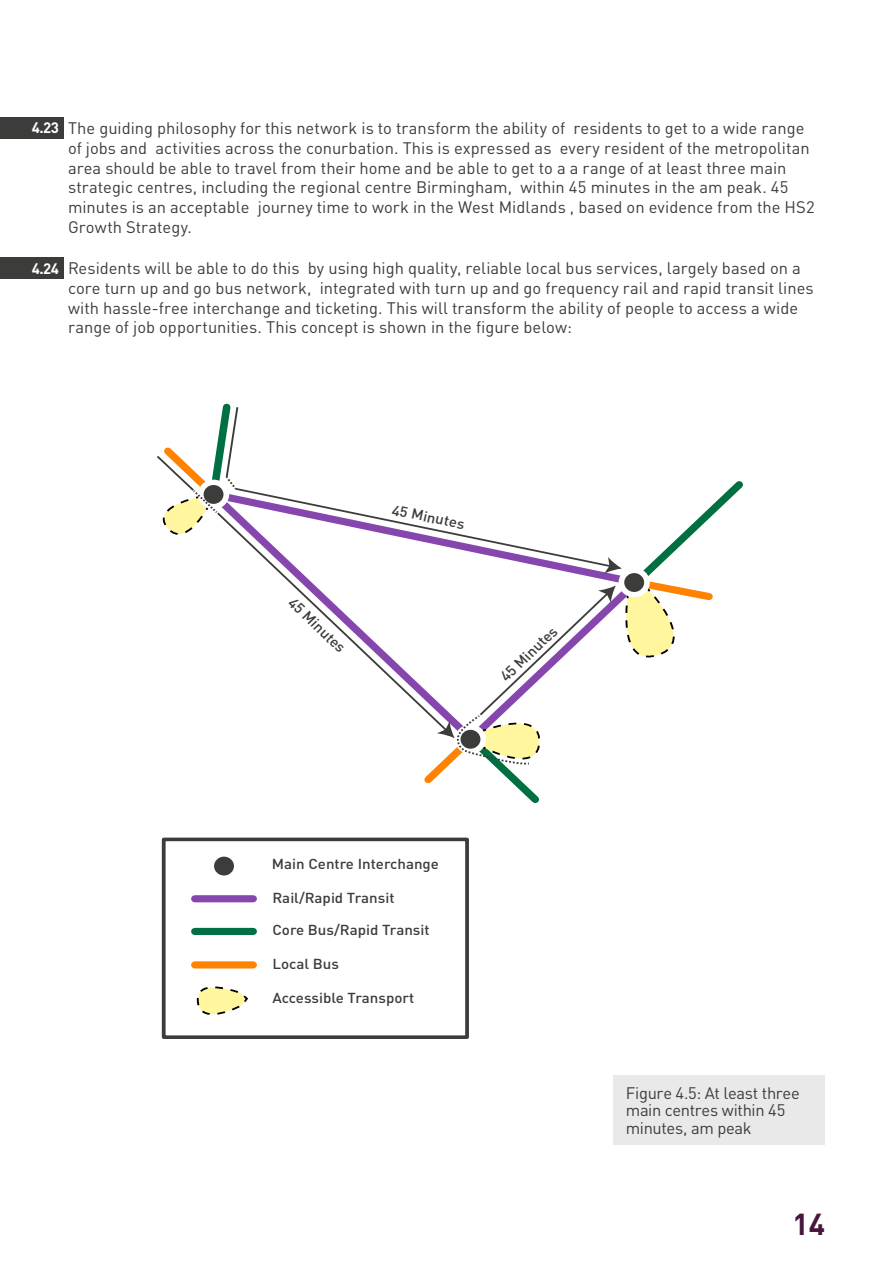
<style>
.page{position:relative;width:893px;height:1263px;background:#fff}
.page>*{position:absolute;margin:0;border:0;box-sizing:border-box;transform-origin:0 0}
.t1{font:700 30px "DIN Pro";color:#47153e}
.t2{font:16.5px/19.8px "DIN Pro";color:#3c3c3b}
.t3{font:16.5px/17.2px "DIN Pro";letter-spacing:-.02em;color:#3c3c3b}
.t4{font:700 15px "DIN Pro";color:#fff}
.t5{font:500 14.7px "DIN Pro";color:#3c3c3b}
.t6{font:500 14.4px "DIN Pro";color:#3c3c3b;scale:1.05 1}
.t7{font:500 14.25px "DIN Pro";color:#3c3c3b;scale:1.05 1}
</style>
<div class="page">
<div style="left:195px;top:961px;width:58px;height:7px;background:#ff8300"></div>
<div style="left:195px;top:928px;width:58px;height:7px;background:#006f42"></div>
<div style="left:195px;top:895px;width:58px;height:7px;background:#8547ad"></div>
<svg style="left:196px;top:986px;width:52px;height:29px"></svg>
<svg style="left:214px;top:856px;width:20px;height:20px"></svg>
<div style="left:162px;top:837px;width:307px;height:202px;border:4px solid #3c3c3b"></div>
<svg style="left:157px;top:403px;width:586px;height:400px"></svg>
<div style="left:0;top:257px;width:64px;height:22px;background:#3c3c3b"></div>
<div style="left:0;top:117px;width:64px;height:21px;background:#3c3c3b"></div>
<div style="left:614px;top:1075px;width:211px;height:70px;background:#e9e9e9"></div>
<p class="t4" style="left:32px;top:118px;width:28px">4.23</p>
<p class="t4" style="left:32px;top:258px;width:29px">4.24</p>
<p class="t2" style="left:68px;top:117px;width:748px">The guiding philosophy for this network is to transform the ability of residents to get to a wide range of jobs and activities across the conurbation. This is expressed as every resident of the metropolitan area should be able to travel from their home and be able to get to a a range of at least three main strategic centres, including the regional centre Birmingham, within 45 minutes in the am peak. 45 minutes is an acceptable journey time to work in the West Midlands , based on evidence from the HS2<br>Growth Strategy.</p>
<p class="t2" style="left:68px;top:257px;width:747px">Residents will be able to do this by using high quality, reliable local bus services, largely based on a core turn up and go bus network, integrated with turn up and go frequency rail and rapid transit lines with hassle-free interchange and ticketing. This will transform the ability of people to access a wide range of job opportunities. This concept is shown in the figure below:</p>
<p class="t5" style="left:297px;top:593px;width:74px;rotate:43deg">45 Minutes</p>
<p class="t6" style="left:394px;top:500px;width:72px;rotate:11deg">45 Minutes</p>
<p class="t5" style="left:496px;top:671px;width:74px;rotate:-43deg">45 Minutes</p>
<p class="t7" style="left:272px;top:854px;width:161px">Main Centre Interchange</p>
<p class="t7" style="left:272px;top:888px;width:118px">Rail/Rapid Transit</p>
<p class="t7" style="left:272px;top:921px;width:151px">Core Bus/Rapid Transit</p>
<p class="t7" style="left:272px;top:954px;width:65px">Local Bus</p>
<p class="t7" style="left:272px;top:988px;width:137px">Accessible Transport</p>
<p class="t3" style="left:626px;top:1084px;width:176px">Figure 4.5: At least three main centres within 45 minutes, am peak</p>
<h1 class="t1" style="left:792px;top:1204px;width:34px">14</h1>
</div>
